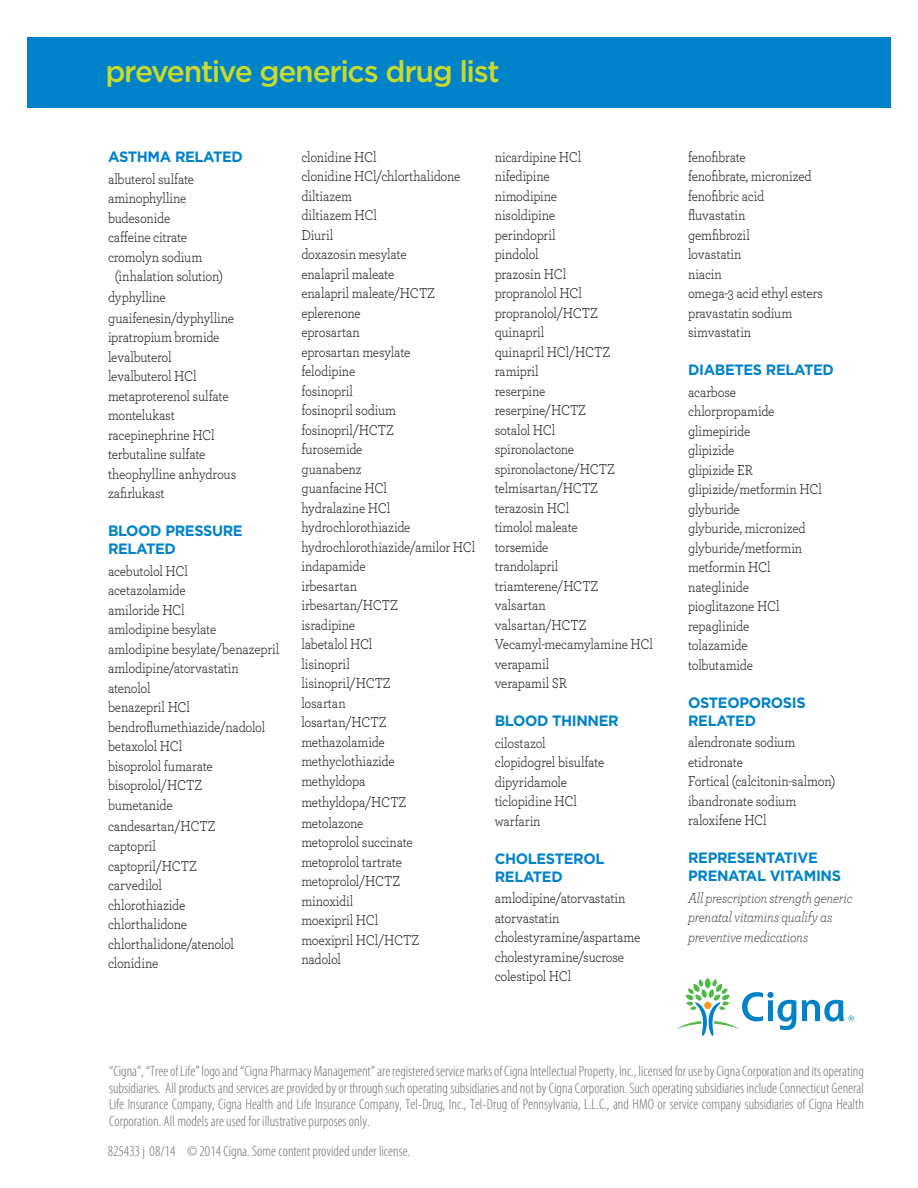
<style>
.page{position:relative;width:918px;height:1188px;background:#fff}
.page>*{position:absolute;margin:0;border:0;box-sizing:border-box;transform-origin:0 0}
.t1{font:500 30px "Gotham";letter-spacing:-.045em;color:#c9da2b}
.t2{font:15px/19.5px "Archer";letter-spacing:-.015em;color:#231f20;scale:.88 1}
.t3{font:300 condensed 15px/16.5px "Myriad Pro";color:#6c6d70;text-align:justify}
.t4{font:700 15px/18px "Gotham";letter-spacing:-.025em;color:#0082c8}
.t5{font:italic 300 15px/19.5px "Archer";letter-spacing:-.02em;color:#231f20;scale:.88 1}
</style>
<div class="page">
<div style="left:27px;top:38px;width:864px;height:70px;background:#0082c8"></div>
<svg style="left:677px;top:978px;width:177px;height:58px"></svg>
<h1 class="t1" style="left:105px;top:52px;width:396px">preventive generics drug list</h1>
<p class="t4" style="left:108px;top:148px;width:137px">ASTH MA RELATED</p>
<p class="t2" style="left:108px;top:168px;width:99px">albuterol sulfate</p>
<p class="t2" style="left:108px;top:188px;width:91px">aminophylline</p>
<p class="t2" style="left:108px;top:207px;width:72px">budesonide</p>
<p class="t2" style="left:108px;top:227px;width:92px">caffeine citrate</p>
<p class="t2" style="left:108px;top:246px;width:109px">cromolyn sodium</p>
<p class="t2" style="left:115px;top:266px;width:125px">(inhalation solution)</p>
<p class="t2" style="left:108px;top:286px;width:147px">dyphylline guaifenesin/dyphylline ipratropium bromide levalbuterol levalbuterol HCl metaproterenol sulfate montelukast racepinephrine HCl terbutaline sulfate theophylline anhydrous zafirlukast</p>
<p class="t4" style="left:108px;top:522px;width:136px">BLOOD PRESSURE<br>RELATED</p>
<p class="t2" style="left:108px;top:560px;width:196px">acebutolol HCl<br>acetazolamide<br>amiloride HCl<br>amlodipine besylate amlodipine besylate/benazepril amlodipine/atorvastatin atenolol<br>benazepril HCl bendroflumethiazide/nadolol betaxolol HCl<br>bisoprolol fumarate bisoprolol/HCTZ<br>bumetanide candesartan/HCTZ<br>captopril</p>
<p class="t2" style="left:108px;top:855px;width:145px">captopril/HCTZ carvedilol chlorothiazide chlorthalidone chlorthalidone/atenolol clonidine</p>
<p class="t2" style="left:301px;top:147px;width:199px">clonidine HCl<br>clonidine HCl/chlorthalidone diltiazem<br>diltiazem HCl<br>Diuril<br>doxazosin mesylate<br>enalapril maleate<br>enalapril maleate/HCTZ eplerenone<br>eprosartan<br>eprosartan mesylate<br>felodipine<br>fosinopril<br>fosinopril sodium fosinopril/HCTZ<br>furosemide<br>guanabenz<br>guanfacine HCl<br>hydralazine HCl hydrochlorothiazide hydrochlorothiazide/amilor HCl indapamide<br>irbesartan<br>irbesartan/HCTZ<br>isradipine<br>labetalol HCl<br>lisinopril<br>lisinopril/HCTZ<br>losartan<br>losartan/HCTZ<br>methazolamide methyclothiazide<br>methyldopa<br>methyldopa/HCTZ<br>metolazone<br>metoprolol succinate<br>metoprolol tartrate metoprolol/HCTZ<br>minoxidil<br>moexipril HCl<br>moexipril HCl/HCTZ<br>nadolol</p>
<p class="t2" style="left:495px;top:147px;width:181px">nicardipine HCl<br>nifedipine<br>nimodipine<br>nisoldipine<br>perindopril<br>pindolol<br>prazosin HCl<br>propranolol HCl propranolol/HCTZ<br>quinapril<br>quinapril HCl/HCTZ ramipril<br>reserpine<br>reserpine/HCTZ<br>sotalol HCl<br>spironolactone spironolactone/HCTZ telmisartan/HCTZ<br>terazosin HCl<br>timolol maleate<br>torsemide<br>trandolapril triamterene/HCTZ valsartan<br>valsartan/HCTZ<br>Vecamyl-mecamylamine HCl verapamil<br>verapamil SR</p>
<p class="t4" style="left:495px;top:712px;width:121px">BLOOD TH INNER</p>
<p class="t2" style="left:495px;top:732px;width:126px">cilostazol clopidogrel bisulfate dipyridamole ticlopidine HCl warfarin</p>
<p class="t4" style="left:495px;top:849px;width:111px">CHOLESTEROL<br>RELATED</p>
<p class="t2" style="left:495px;top:888px;width:167px">amlodipine/atorvastatin atorvastatin cholestyramine/aspartame cholestyramine/sucrose colestipol HCl</p>
<p class="t2" style="left:688px;top:147px;width:154px">fenofibrate<br>fenofibrate, micronized fenofibric acid fluvastatin<br>gemfibrozil<br>lovastatin<br>niacin<br>omega-3 acid ethyl esters pravastatin sodium simvastatin</p>
<p class="t4" style="left:688px;top:361px;width:147px">DIABETES RELATED</p>
<p class="t2" style="left:688px;top:381px;width:154px">acarbose chlorpropamide glimepiride<br>glipizide<br>glipizide ER glipizide/metformin HCl glyburide<br>glyburide, micronized glyburide/metformin metformin HCl nateglinide<br>pioglitazone HCl repaglinide<br>tolazamide<br>tolbutamide</p>
<p class="t4" style="left:688px;top:693px;width:119px">OSTEOPOROSIS<br>RELATED</p>
<p class="t2" style="left:688px;top:732px;width:169px">alendronate sodium etidronate<br>Fortical (calcitonin-salmon) ibandronate sodium raloxifene HCl</p>
<p class="t4" style="left:688px;top:849px;width:50px">REPRESENT</p>
<p class="t4" style="left:688px;top:849px;width:129px;text-align:right">ATIVE<br>PRENATAL VITAMINS</p>
<p class="t5" style="left:688px;top:887px;width:188px">All prescription strength generic prenatal vitamins qualify as preventive medications</p>
<p class="t3" style="left:109px;top:1063px;width:757px">“Cigna”, “Tree of Life” logo and “Cigna Pharmacy Management” are registered service marks of Cigna Intellectual Property, Inc., licensed for use by Cigna Corporation and its operating subsidiaries. All products and services are provided by or through such operating subsidiaries and not by Cigna Corporation. Such operating subsidiaries include Connecticut General Life Insurance Company, Cigna Health and Life Insurance Company, Tel-Drug, Inc., Tel-Drug of Pennsylvania, L.L.C., and HMO or service company subsidiaries of Cigna Health Corporation. All models are used for illustrative purposes only.</p>
<p class="t3" style="left:108px;top:1144px;width:304px">825433 j 08/14 © 2014 Cigna. Some content provided under license.</p>
</div>
